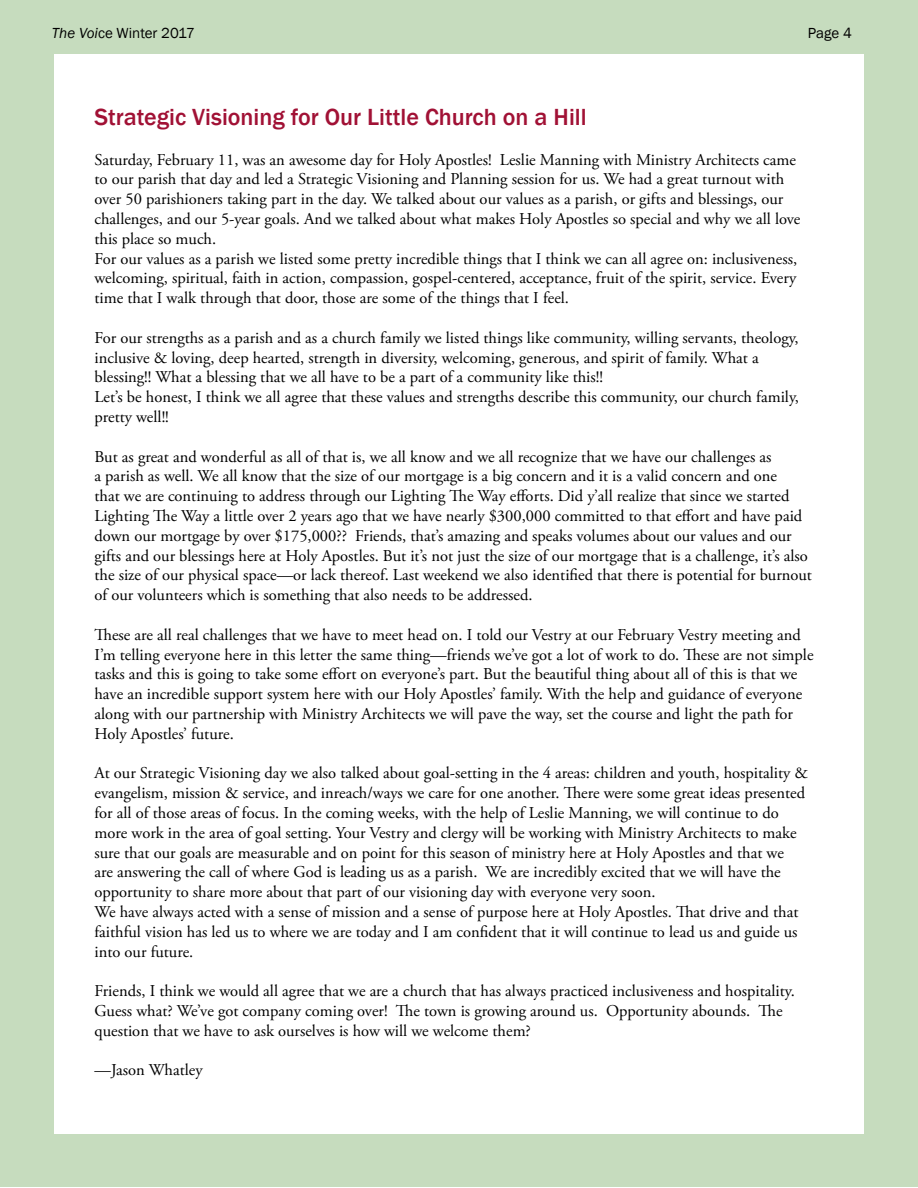
<style>
.page{position:relative;width:918px;height:1188px;background:#fff}
.page>*{position:absolute;margin:0;border:0;box-sizing:border-box;transform-origin:0 0}
.t1{font:500 24px "Franklin Gothic";color:#a11135}
.t2{font:16.5px/19.8px "Adobe Garamond Pro";color:#000}
.t3{font:15px "Franklin Gothic";color:#000}
.s1{font-style:italic}
</style>
<div class="page">
<div style="left:0;top:0;width:918px;height:1186px;background:#c6dcbe"></div>
<div style="left:54px;top:54px;width:810px;height:1080px;background:#fff"></div>
<p class="t3" style="left:52px;top:24px;width:144px"><span class="s1">The Voi</span>ce Winter 2017</p>
<p class="t3" style="left:808px;top:24px;width:45px">Page 4</p>
<h1 class="t1" style="left:94px;top:102px;width:494px">Strategic Visioning for Our Little Church on a Hill</h1>
<p class="t2" style="left:94px;top:150px;width:707px">Saturday, February 11, was an awesome day for Holy Apostles! Leslie Manning with Ministry Architects came to our parish that day and led a Strategic Visioning and Planning session for us. We had a great turnout with over 50 parishioners taking part in the day. We talked about our values as a parish, or gifts and blessings, our challenges, and our 5-year goals. And we talked about what makes Holy Apostles so special and why we all love this place so much.<br>For our values as a parish we listed some pretty incredible things that I think we can all agree on: inclusiveness, welcoming, spiritual, faith in action, compassion, gospel-centered, acceptance, fruit of the spirit, service. Every time that I walk through that door, those are some of the things that I feel.</p>
<p class="t2" style="left:94px;top:328px;width:706px">For our strengths as a parish and as a church family we listed things like community, willing servants, theology, inclusive &amp; loving, deep hearted, strength in diversity, welcoming, generous, and spirit of family. What a blessing!! What a blessing that we all have to be a part of a community like this!!<br>Let’s be honest, I think we all agree that these values and strengths describe this community, our church family, pretty well!!</p>
<p class="t2" style="left:94px;top:447px;width:719px">But as great and wonderful as all of that is, we all know and we all recognize that we have our challenges as<br>a parish as well. We all know that the size of our mortgage is a big concern and it is a valid concern and one<br>that we are continuing to address through our Lighting The Way efforts. Did y’all realize that since we started Lighting The Way a little over 2 years ago that we have nearly $300,000 committed to that effort and have paid down our mortgage by over $175,000?? Friends, that’s amazing and speaks volumes about our values and our gifts and our blessings here at Holy Apostles. But it’s not just the size of our mortgage that is a challenge, it’s also the size of our physical space—or lack thereof. Last weekend we also identified that there is potential for burnout of our volunteers which is something that also needs to be addressed.</p>
<p class="t2" style="left:94px;top:625px;width:721px">These are all real challenges that we have to meet head on. I told our Vestry at our February Vestry meeting and I’m telling everyone here in this letter the same thing—friends we’ve got a lot of work to do. These are not simple tasks and this is going to take some effort on everyone’s part. But the beautiful thing about all of this is that we have an incredible support system here with our Holy Apostles’ family. With the help and guidance of everyone along with our partnership with Ministry Architects we will pave the way, set the course and light the path for Holy Apostles’ future.</p>
<p class="t2" style="left:94px;top:764px;width:715px">At our Strategic Visioning day we also talked about goal-setting in the 4 areas: children and youth, hospitality &amp; evangelism, mission &amp; service, and inreach/ways we care for one another. There were some great ideas presented for all of those areas of focus. In the coming weeks, with the help of Leslie Manning, we will continue to do more work in the area of goal setting. Your Vestry and clergy will be working with Ministry Architects to make sure that our goals are measurable and on point for this season of ministry here at Holy Apostles and that we<br>are answering the call of where God is leading us as a parish. We are incredibly excited that we will have the opportunity to share more about that part of our visioning day with everyone very soon.<br>We have always acted with a sense of mission and a sense of purpose here at Holy Apostles. That drive and that faithful vision has led us to where we are today and I am confident that it will continue to lead us and guide us into our future.</p>
<p class="t2" style="left:94px;top:982px;width:702px">Friends, I think we would all agree that we are a church that has always practiced inclusiveness and hospitality.<br>Guess what? We’ve got company coming over! The town is growing around us. Opportunity abounds. The question that we have to ask ourselves is how will we welcome them?</p>
<p class="t2" style="left:94px;top:1061px;width:110px">—Jason Whatley</p>
</div>
